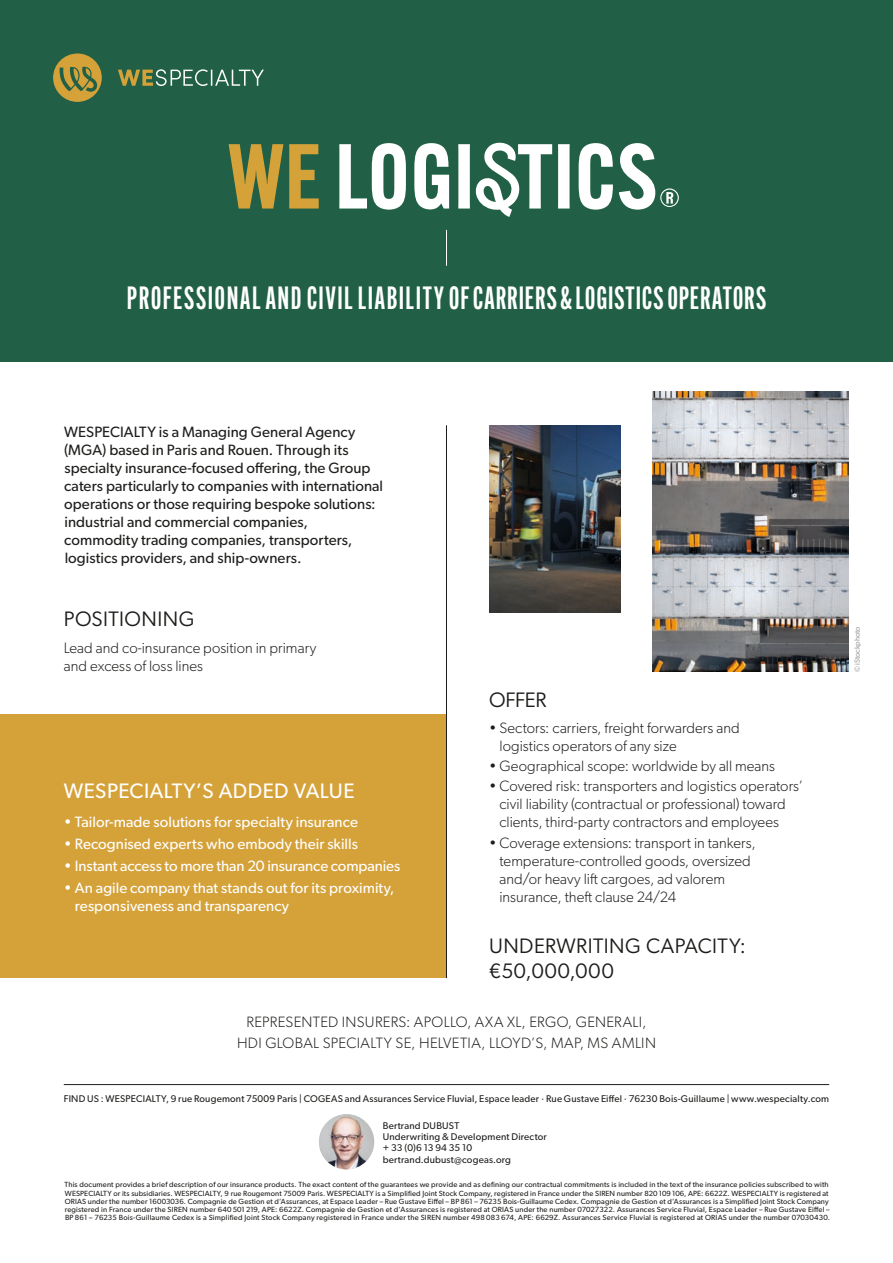
<style>
.page{position:relative;width:893px;height:1263px;background:#fff}
.page>*{position:absolute;margin:0;border:0;box-sizing:border-box;transform-origin:0 0}
.t1{font:600 31.5px "Alternate Gothic Comp ATF";letter-spacing:.04em;color:#fff}
.t2{font:21px/25.2px "Gibson";letter-spacing:.02em;color:#1d1d1b}
.t3{font:21px "Gibson";letter-spacing:.02em;color:#fff}
.t4{font:300 15px/18px "Gibson";letter-spacing:.005em;color:#1d1d1b}
.t5{font:15px/18px "Gibson";letter-spacing:.005em;color:#1d1d1b}
.t6{font:15px/18px "Gibson";letter-spacing:.005em;color:#fff}
.t7{font:9.75px/11.2px "Gibson";letter-spacing:.02em;color:#1d1d1b}
.t8{font:7.5px/8.2px "Gibson";letter-spacing:.02em;color:#1d1d1b}
.t9{font:7.5px "Gibson";letter-spacing:-.01em;color:#9d9d9d}
</style>
<div class="page">
<div style="left:0;top:0;width:893px;height:361px;background:#216046"></div>
<div style="left:0;top:714px;width:446px;height:264px;background:#d5a23a"></div>
<hr style="left:446px;top:425px;width:1px;height:553px;background:#1d1d1b">
<hr style="left:64px;top:1084px;width:765px;height:1px;background:#1d1d1b">
<hr style="left:446px;top:232px;width:1px;height:34px;background:#fff">
<hr style="left:446px;top:230px;width:1px;height:34px;background:#fff">
<svg style="left:229px;top:144px;width:54px;height:65px"></svg>
<svg style="left:289px;top:144px;width:30px;height:65px"></svg>
<svg style="left:339px;top:143px;width:67px;height:67px"></svg>
<svg style="left:414px;top:143px;width:35px;height:66px"></svg>
<svg style="left:558px;top:144px;width:12px;height:65px"></svg>
<svg style="left:579px;top:143px;width:34px;height:67px"></svg>
<svg style="left:458px;top:142px;width:94px;height:75px"></svg>
<svg style="left:619px;top:143px;width:60px;height:67px"></svg>
<img style="left:319px;top:1114px;width:55px;height:55px;border-radius:28px">
<img style="left:489px;top:425px;width:132px;height:187px">
<img style="left:653px;top:391px;width:195px;height:281px">
<svg style="left:118px;top:69px;width:146px;height:17px"></svg>
<svg style="left:53px;top:53px;width:49px;height:49px"></svg>
<h1 class="t1" style="left:127px;top:279px;width:641px">PROFESSIONAL AND CIVIL LIABILITY OF CARRIERS &amp; LOGISTICS OPERATORS</h1>
<p class="t5" style="left:64px;top:423px;width:320px">WESPECIALTY is a Managing General Agency (MGA) based in Paris and Rouen. Through its specialty insurance-focused offering, the Group caters particularly to companies with international operations or those requiring bespoke solutions: industrial and commercial companies, commodity trading companies, transporters, logistics providers, and ship-owners.</p>
<h2 class="t2" style="left:64px;top:606px;width:132px">POSITIONING</h2>
<h3 class="t4" style="left:64px;top:638px;width:254px">Lead and co-insurance position in primary and excess of loss lines</h3>
<h2 class="t3" style="left:64px;top:778px;width:292px">WESPECIALTY’S ADDED VALUE</h2>
<h3 class="t6" style="left:64px;top:812px;width:296px">• Tailor-made solutions for specialty insurance</h3>
<h3 class="t6" style="left:64px;top:834px;width:296px">• Recognised experts who embody their skills</h3>
<h3 class="t6" style="left:64px;top:857px;width:338px">• Instant access to more than 20 insurance companies</h3>
<h3 class="t6" style="left:75px;top:879px;width:321px;text-indent:-11px">• An agile company that stands out for its proximity, responsiveness and transparency</h3>
<h2 class="t2" style="left:489px;top:686px;width:59px">OFFER</h2>
<h3 class="t4" style="left:499px;top:719px;width:242px;text-indent:-10px">• Sectors: carriers, freight forwarders and logistics operators of any size</h3>
<h3 class="t4" style="left:489px;top:757px;width:288px">• Geographical scope: worldwide by all means</h3>
<h3 class="t4" style="left:499px;top:777px;width:305px;text-indent:-10px">• Covered risk: transporters and logistics operators’ civil liability (contractual or professional) toward clients, third-party contractors and employees</h3>
<h3 class="t4" style="left:499px;top:833px;width:258px;text-indent:-10px">• Coverage extensions: transport in tankers, temperature-controlled goods, oversized and/or heavy lift cargoes, ad valorem insurance, theft clause 24/24</h3>
<h2 class="t2" style="left:489px;top:933px;width:258px">UNDERWRITING CAPACITY: €50,000,000</h2>
<h3 class="t4" style="left:237px;top:1011px;width:420px;line-height:21px;text-align:center">REPRESENTED INSURERS: APOLLO, AXA XL, ERGO, GENERALI,<br>HDI GLOBAL SPECIALTY SE, HELVETIA, LLOYD’S, MAP, MS AMLIN</h3>
<h3 class="t7" style="left:64px;top:1093px;width:767px">FIND US : WESPECIALTY, 9 rue Rougemont 75009 Paris | COGEAS and Assurances Service Fluvial, Espace leader · Rue Gustave Eiffel · 76230 Bois-Guillaume | www.wespecialty.com</h3>
<h3 class="t7" style="left:383px;top:1120px;width:166px">Bertrand DUBUST<br>Underwriting &amp; Development Director + 33 (0)6 13 94 35 10 bertrand.dubust@cogeas.org</h3>
<p class="t8" style="left:64px;top:1180px;width:767px">This document provides a brief description of our insurance products. The exact content of the guarantees we provide and as defining our contractual commitments is included in the text of the insurance policies subscribed to with WESPECIALTY or its subsidiaries. WESPECIALTY, 9 rue Rougemont 75009 Paris. WESPECIALTY is a Simplified Joint Stock Company, registered in France under the SIREN number 820 109 106, APE: 6622Z. WESPECIALTY is registered at ORIAS under the number 16003036. Compagnie de Gestion et d’Assurances, at Espace Leader – Rue Gustave Eiffel – BP 861 – 76235 Bois-Guillaume Cedex. Compagnie de Gestion et d’Assurances is a Simplified Joint Stock Company registered in France under the SIREN number 640 501 219, APE: 6622Z. Compagnie de Gestion et d’Assurances is registered at ORIAS under the number 07027322. Assurances Service Fluvial, Espace Leader – Rue Gustave Eiffel – BP 861 – 76235 Bois-Guillaume Cedex is a Simplified Joint Stock Company registered in France under the SIREN number 498 083 674, APE: 6629Z. Assurances Service Fluvial is registered at ORIAS under the number 07030430.</p>
<p class="t9" style="left:853px;top:672px;width:47px;rotate:-90deg">© iStockphoto</p>
</div>
